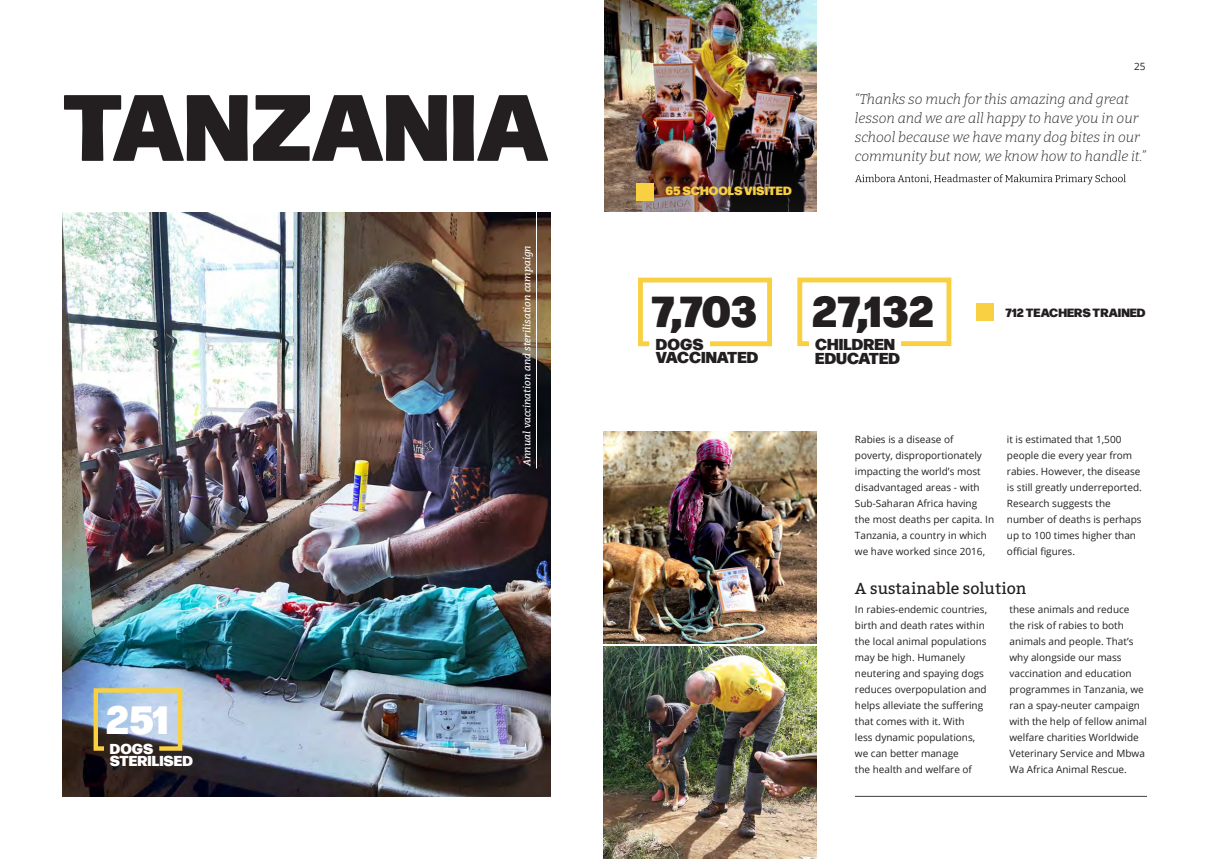
<style>
.page{position:relative;width:1208px;height:859px;background:#fff}
.page>*{position:absolute;margin:0;border:0;box-sizing:border-box;transform-origin:0 0}
.t1{font:900 93.9px "Forma DJR Deck";color:#231f20}
.t2{font:900 43.3px "Forma DJR Deck";letter-spacing:-.005em;color:#231f20}
.t3{font:900 39.5px "Forma DJR Deck";color:#fff}
.Subheading{font:16px "Bitter";color:#231f20}
.t4{font:900 15.8px "Forma DJR Deck";color:#231f20}
.t5{font:900 14.4px "Forma DJR Deck";color:#fff}
.t6{font:italic 100 14px/19px "Bitter";color:#231f20}
.t7{font:900 12px "Forma DJR Deck";color:#231f20}
.t8{font:900 12px "Forma DJR Deck";color:#f8d042}
.t9{font:italic 10.1px "Bitter";color:#fff}
.t10{font:10px/16px "Open Sans";color:#231f20}
</style>
<div class="page">
<img style="left:62px;top:213px;width:488px;height:584px">
<img style="left:604px;top:647px;width:212px;height:212px">
<img style="left:604px;top:0;width:212px;height:212px">
<img style="left:604px;top:431px;width:212px;height:213px">
<hr style="left:855px;top:796px;width:292px;height:1px;background:#404041">
<svg style="left:855px;top:174px;width:270px;height:10px"></svg>
<div style="left:630px;top:177px;width:30px;height:29px;background:#231f20;opacity:.21"></div>
<div style="left:636px;top:183px;width:17px;height:17px;background:#f8d042"></div>
<div style="left:659px;top:180px;width:139px;height:22px;background:#231f20;opacity:.21"></div>
<div style="left:976px;top:303px;width:17px;height:17px;background:#f8d042"></div>
<svg style="left:797px;top:277px;width:155px;height:70px"></svg>
<svg style="left:91px;top:686px;width:93px;height:67px"></svg>
<svg style="left:638px;top:277px;width:134px;height:70px"></svg>
<hr style="left:536px;top:194px;width:1px;height:274px;background:#fff">
<p class="t1" style="left:62px;top:52px;width:487px">TANZANIA</p>
<p class="t3" style="left:106px;top:688px;width:65px">251</p>
<p class="t5" style="left:110px;top:737px;width:45px">DOGS</p>
<p class="t5" style="left:110px;top:749px;width:85px">STERILISED</p>
<p class="t9" style="left:521px;top:466px;width:222px;rotate:-90deg">Annual vaccination and sterilisation campaign</p>
<p class="t8" style="left:665px;top:181px;width:128px">65 SCHOOLS VISITED</p>
<p class="t10" style="left:1134px;top:58px;width:13px">25</p>
<p class="t6" style="left:855px;top:89px;width:292px">“Thanks so much for this amazing and great lesson and we are all happy to have you in our school because we have many dog bites in our community but now, we know how to handle it.”</p>
<p class="t2" style="left:651px;top:277px;width:106px">7,703</p>
<p class="t4" style="left:656px;top:332px;width:49px">DOGS</p>
<p class="t4" style="left:656px;top:345px;width:104px">VACCINATED</p>
<p class="t2" style="left:812px;top:277px;width:124px">27,132</p>
<p class="t7" style="left:1005px;top:303px;width:142px">712 TEACHERS TRAINED</p>
<p class="t4" style="left:815px;top:332px;width:81px">CHILDREN</p>
<p class="t4" style="left:815px;top:345px;width:86px">EDUCATED</p>
<p class="t10" style="left:855px;top:431px;width:141px">Rabies is a disease of<br>poverty, disproportionately impacting the world’s most disadvantaged areas - with<br>Sub-Saharan Africa having the most deaths per capita. In<br>Tanzania, a country in which we have worked since 2016,</p>
<p class="t10" style="left:1007px;top:431px;width:136px">it is estimated that 1,500 people die every year from rabies. However, the disease is still greatly underreported.<br>Research suggests the number of deaths is perhaps up to 100 times higher than official figures.</p>
<p class="Subheading" style="left:855px;top:578px;width:173px">A sustainable solution</p>
<p class="t10" style="left:855px;top:601px;width:134px">In rabies-endemic countries, birth and death rates within the local animal populations may be high. Humanely neutering and spaying dogs reduces overpopulation and helps alleviate the suffering that comes with it. With<br>less dynamic populations, we can better manage<br>the health and welfare of</p>
<p class="t10" style="left:1009px;top:601px;width:139px">these animals and reduce the risk of rabies to both animals and people. That’s why alongside our mass vaccination and education programmes in Tanzania, we ran a spay-neuter campaign with the help of fellow animal welfare charities Worldwide<br>Veterinary Service and Mbwa<br>Wa Africa Animal Rescue.</p>
</div>
